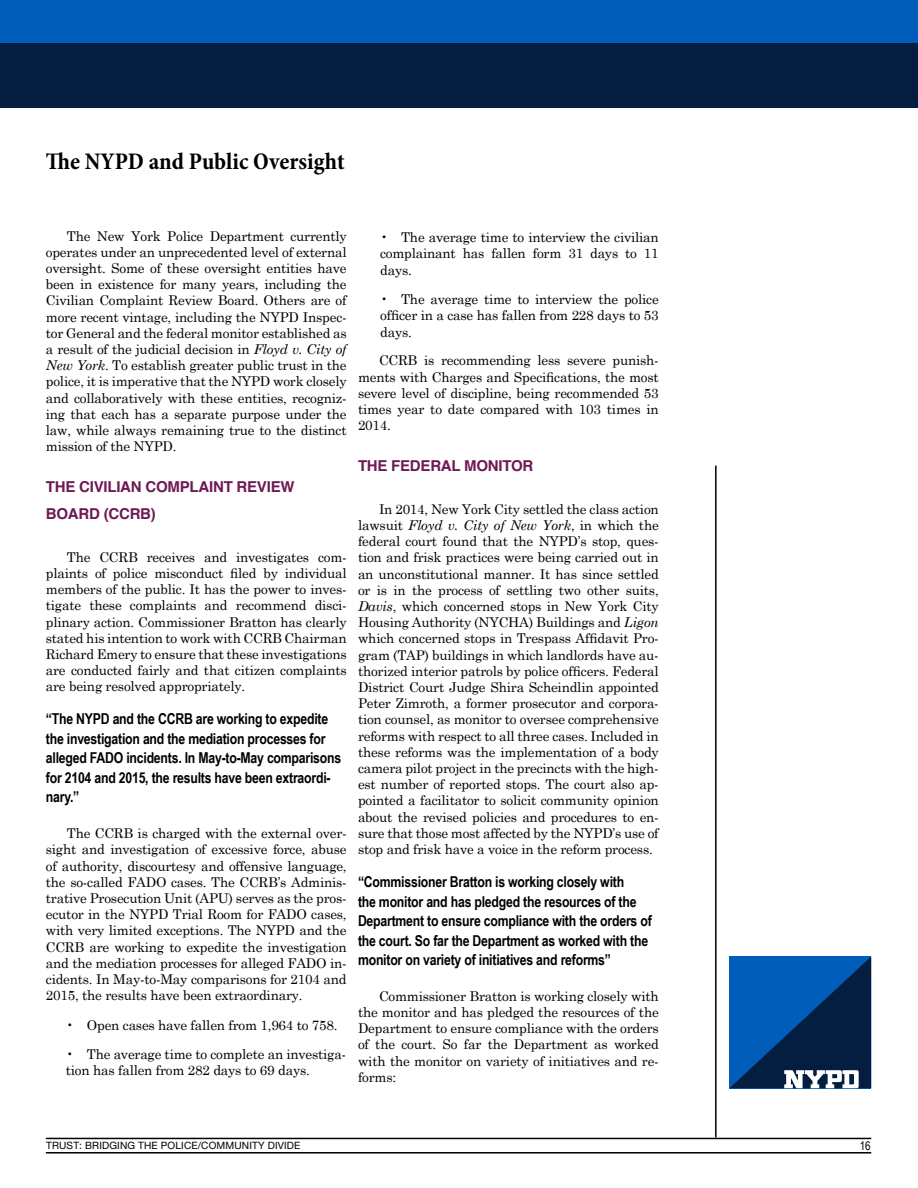
<style>
.page{position:relative;width:918px;height:1188px;background:#fff}
.page>*{position:absolute;margin:0;border:0;box-sizing:border-box;transform-origin:0 0}
.t1{font:700 condensed 24px "Minion Pro";color:#000}
.t2{font:700 15px/19.5px "Arial Narrow";letter-spacing:-.015em;color:#000}
.t3{font:700 15px/27px "Helvetica";letter-spacing:-.015em;color:#6d1952}
.t4{font:13.5px/16.2px "Century Schoolbook";letter-spacing:-.015em;color:#000;text-align:justify}
.t5{font:12px "Arial Narrow";color:#000}
.t6{font:10.2px "Helvetica Neue";letter-spacing:.015em;color:#000}
.s1{font-style:italic}
</style>
<div class="page">
<div style="left:0;top:0;width:918px;height:108px;background:#005db9"></div>
<div style="left:0;top:43px;width:918px;height:65px;background:#041e41"></div>
<hr style="left:46px;top:1138px;width:825px;height:1px;background:#000">
<hr style="left:46px;top:1152px;width:825px;height:2px;background:#000">
<hr style="left:715px;top:466px;width:2px;height:671px;background:#000">
<svg style="left:729px;top:956px;width:142px;height:132px;background:#0d4886"></svg>
<h1 class="t1" style="left:46px;top:144px;width:300px">The NYPD and Public Oversight</h1>
<p class="t4" style="left:46px;top:227px;width:302px;text-indent:21px">The New York Police Department currently operates under an unprecedented level of external oversight. Some of these oversight entities have been in existence for many years, including the Civilian Complaint Review Board. Others are of more recent vintage, including the NYPD Inspec&shy;tor General and the federal monitor established as a result of the judicial decision in <span class="s1">Floyd v. City of New York</span>. To establish greater public trust in the police, it is imperative that the NYPD work closely and collaboratively with these entities, recogniz&shy;ing that each has a separate purpose under the law, while always remaining true to the distinct mission of the NYPD.</p>
<p class="t3" style="left:46px;top:473px;width:250px">THE CIVILIAN COMPLAINT REVIEW<br>BOARD (CCRB)</p>
<p class="t4" style="left:46px;top:549px;width:302px;text-indent:21px">The CCRB receives and investigates com&shy;plaints of police misconduct filed by individual members of the public. It has the power to inves&shy;tigate these complaints and recommend disci&shy;plinary action. Commissioner Bratton has clearly stated his intention to work with CCRB Chairman Richard Emery to ensure that these investigations are conducted fairly and that citizen complaints are being resolved appropriately.</p>
<p class="t2" style="left:46px;top:709px;width:297px">“The NYPD and the CCRB are working to expedite the investigation and the mediation processes for alleged FADO incidents. In May-to-May comparisons for 2104 and 2015, the results have been extraordi&shy;nary.”</p>
<p class="t4" style="left:46px;top:825px;width:302px;text-indent:21px">The CCRB is charged with the external over&shy;sight and investigation of excessive force, abuse of authority, discourtesy and offensive language, the so-called FADO cases. The CCRB’s Adminis&shy;trative Prosecution Unit (APU) serves as the pros&shy;ecutor in the NYPD Trial Room for FADO cases, with very limited exceptions. The NYPD and the CCRB are working to expedite the investigation and the mediation processes for alleged FADO in&shy;cidents. In May-to-May comparisons for 2104 and 2015, the results have been extraordinary.</p>
<p class="t4" style="left:66px;top:1016px;width:273px">• Open cases have fallen from 1,964 to 758.</p>
<p class="t4" style="left:66px;top:1046px;width:282px">• The average time to complete an investiga&shy;tion has fallen from 282 days to 69 days.</p>
<p class="t4" style="left:380px;top:229px;width:280px">• The average time to interview the civilian complainant has fallen form 31 days to 11 days.</p>
<p class="t4" style="left:380px;top:291px;width:280px">• The average time to interview the police officer in a case has fallen from 228 days to 53 days.</p>
<p class="t4" style="left:358px;top:352px;width:302px;text-indent:21px">CCRB is recommending less severe punish&shy;ments with Charges and Specifications, the most severe level of discipline, being recommended 53 times year to date compared with 103 times in 2014.</p>
<p class="t3" style="left:358px;top:452px;width:177px">THE FEDERAL MONITOR</p>
<p class="t4" style="left:358px;top:501px;width:302px;text-indent:21px">In 2014, New York City settled the class action lawsuit <span class="s1">Floyd v. City of New York</span>, in which the federal court found that the NYPD’s stop, ques&shy;tion and frisk practices were being carried out in an unconstitutional manner. It has since settled or is in the process of settling two other suits, <span class="s1">Davis</span>, which concerned stops in New York City Housing Authority (NYCHA) Buildings and <span class="s1">Ligon </span>which concerned stops in Trespass Affidavit Pro&shy;gram (TAP) buildings in which landlords have au&shy;thorized interior patrols by police officers. Federal District Court Judge Shira Scheindlin appointed Peter Zimroth, a former prosecutor and corpora&shy;tion counsel, as monitor to oversee comprehensive reforms with respect to all three cases. Included in these reforms was the implementation of a body camera pilot project in the precincts with the high&shy;est number of reported stops. The court also ap&shy;pointed a facilitator to solicit community opinion about the revised policies and procedures to en&shy;sure that those most affected by the NYPD’s use of stop and frisk have a voice in the reform process.</p>
<p class="t2" style="left:358px;top:871px;width:295px">“Commissioner Bratton is working closely with<br>the monitor and has pledged the resources of the Department to ensure compliance with the orders of the court. So far the Department as worked with the monitor on variety of initiatives and reforms”</p>
<p class="t4" style="left:358px;top:987px;width:302px;text-indent:21px">Commissioner Bratton is working closely with the monitor and has pledged the resources of the Department to ensure compliance with the orders of the court. So far the Department as worked with the monitor on variety of initiatives and re&shy;forms:</p>
<p class="t6" style="left:46px;top:1138px;width:256px">TRUST: BRIDGING THE POLICE/COMMUNITY DIVIDE</p>
<p class="t5" style="left:860px;top:1137px;width:12px">16</p>
</div>
